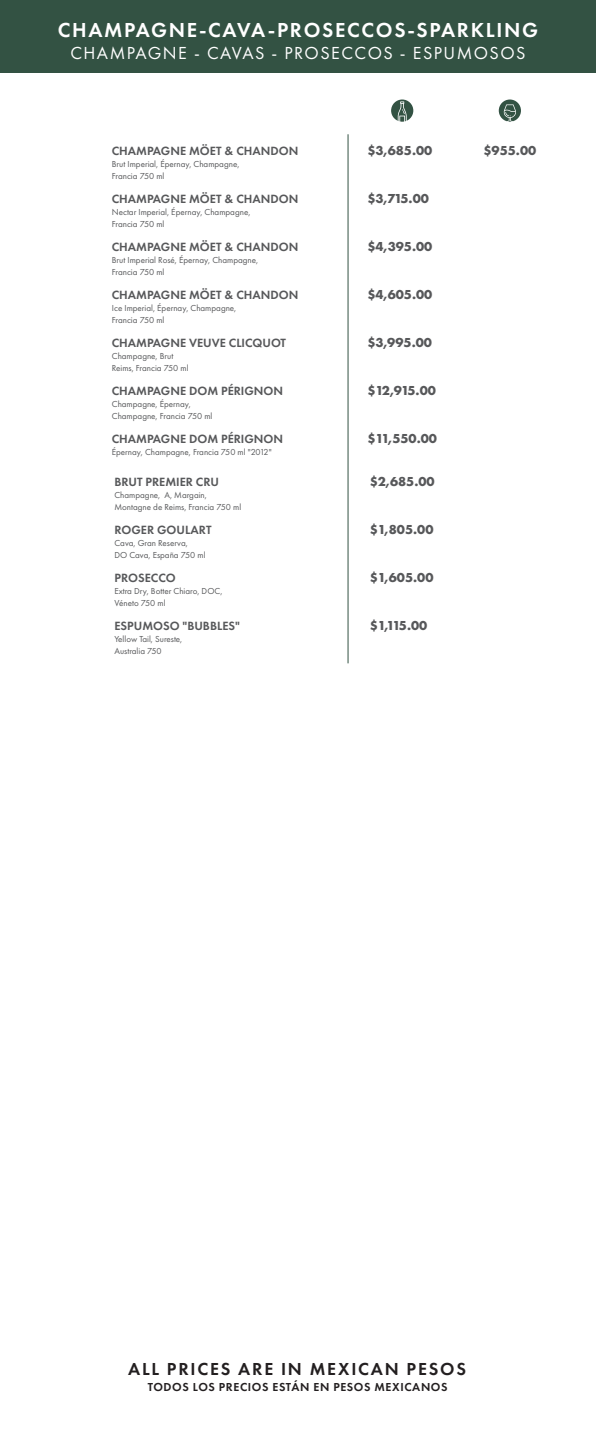
<style>
.page{position:relative;width:596px;height:1446px;background:#fff}
.page>*{position:absolute;margin:0;border:0;box-sizing:border-box;transform-origin:0 0}
.t1{font:600 21px "Futura PT";letter-spacing:.08em;color:#fff}
.t2{font:18px "Futura PT";letter-spacing:.08em;color:#fff}
.t3{font:600 18px "Futura PT";letter-spacing:.1em;color:#231f20}
.t4{font:700 13.5px "Futura PT";color:#57585a}
.t5{font:600 12.45px "Futura PT";color:#57585a}
.t6{font:600 12px "Futura PT";letter-spacing:.05em;color:#231f20}
.t7{font:9px/12px "Futura PT";color:#57585a}
</style>
<div class="page">
<div style="left:0;top:0;width:595px;height:72px;background:#335243"></div>
<hr style="left:347px;top:134px;width:1px;height:529px;background:#335243">
<div style="left:391px;top:99px;width:22px;height:23px;background:#335243;border-radius:50%"></div>
<svg style="left:397px;top:101px;width:9px;height:21px"></svg>
<svg style="left:498px;top:99px;width:22px;height:23px"></svg>
<svg style="left:503px;top:104px;width:13px;height:18px"></svg>
<h1 class="t1" style="left:58px;top:17px;width:481px">CHAMPAGNE-CAVA-PROSECCOS-SPARKLING</h1>
<h2 class="t2" style="left:70px;top:42px;width:456px">CHAMPAGNE - CAVAS - PROSECCOS - ESPUMOSOS</h2>
<h3 class="t5" style="left:112px;top:143px;width:188px">CHAMPAGNE MÖET &amp; CHANDON</h3>
<p class="t7" style="left:112px;top:158px;width:129px">Brut Imperial, Épernay, Champagne,<br>Francia 750 ml</p>
<h3 class="t5" style="left:112px;top:191px;width:188px">CHAMPAGNE MÖET &amp; CHANDON</h3>
<p class="t7" style="left:112px;top:206px;width:140px">Nectar Imperial, Épernay, Champagne,<br>Francia 750 ml</p>
<h3 class="t5" style="left:112px;top:239px;width:188px">CHAMPAGNE MÖET &amp; CHANDON</h3>
<p class="t7" style="left:112px;top:254px;width:148px">Brut Imperial Rosé, Épernay, Champagne,<br>Francia 750 ml</p>
<h3 class="t5" style="left:112px;top:287px;width:188px">CHAMPAGNE MÖET &amp; CHANDON</h3>
<p class="t7" style="left:112px;top:302px;width:126px">Ice Imperial, Épernay, Champagne,<br>Francia 750 ml</p>
<h3 class="t5" style="left:112px;top:335px;width:176px">CHAMPAGNE VEUVE CLICQUOT</h3>
<p class="t7" style="left:112px;top:350px;width:78px">Champagne, Brut<br>Reims, Francia 750 ml</p>
<h3 class="t5" style="left:112px;top:383px;width:173px">CHAMPAGNE DOM PÉRIGNON</h3>
<p class="t7" style="left:112px;top:398px;width:102px">Champagne, Épernay,<br>Champagne, Francia 750 ml</p>
<h3 class="t5" style="left:112px;top:431px;width:173px">CHAMPAGNE DOM PÉRIGNON</h3>
<p class="t7" style="left:112px;top:446px;width:161px">Épernay, Champagne, Francia 750 ml "2012"</p>
<h3 class="t5" style="left:114px;top:474px;width:106px">BRUT PREMIER CRU</h3>
<p class="t7" style="left:114px;top:488px;width:128px">Champagne, A, Margain,<br>Montagne de Reims, Francia 750 ml</p>
<h3 class="t5" style="left:114px;top:522px;width:99px">ROGER GOULART</h3>
<p class="t7" style="left:114px;top:536px;width:93px">Cava, Gran Reserva,<br>DO Cava, España 750 ml</p>
<h3 class="t5" style="left:114px;top:570px;width:63px">PROSECCO</h3>
<p class="t7" style="left:114px;top:584px;width:109px">Extra Dry, Botter Chiaro, DOC,<br>Véneto 750 ml</p>
<h3 class="t5" style="left:114px;top:618px;width:127px">ESPUMOSO "BUBBLES"</h3>
<p class="t7" style="left:114px;top:632px;width:69px">Yellow Tail, Sureste,<br>Australia 750</p>
<h3 class="t4" style="left:367px;top:142px;width:67px">$3,685.00</h3>
<h3 class="t4" style="left:483px;top:142px;width:54px">$955.00</h3>
<h3 class="t4" style="left:367px;top:190px;width:63px">$3,715.00</h3>
<h3 class="t4" style="left:367px;top:238px;width:67px">$4,395.00</h3>
<h3 class="t4" style="left:367px;top:286px;width:67px">$4,605.00</h3>
<h3 class="t4" style="left:367px;top:334px;width:66px">$3,995.00</h3>
<h3 class="t4" style="left:367px;top:382px;width:70px">$12,915.00</h3>
<h3 class="t4" style="left:367px;top:430px;width:71px">$11,550.00</h3>
<h3 class="t4" style="left:369px;top:473px;width:67px">$2,685.00</h3>
<h3 class="t4" style="left:369px;top:521px;width:65px">$1,805.00</h3>
<h3 class="t4" style="left:369px;top:569px;width:65px">$1,605.00</h3>
<h3 class="t4" style="left:369px;top:617px;width:59px">$1,115.00</h3>
<h2 class="t3" style="left:128px;top:1358px;width:339px">ALL PRICES ARE IN MEXICAN PESOS</h2>
<h3 class="t6" style="left:148px;top:1379px;width:301px">TODOS LOS PRECIOS ESTÁN EN PESOS MEXICANOS</h3>
</div>
